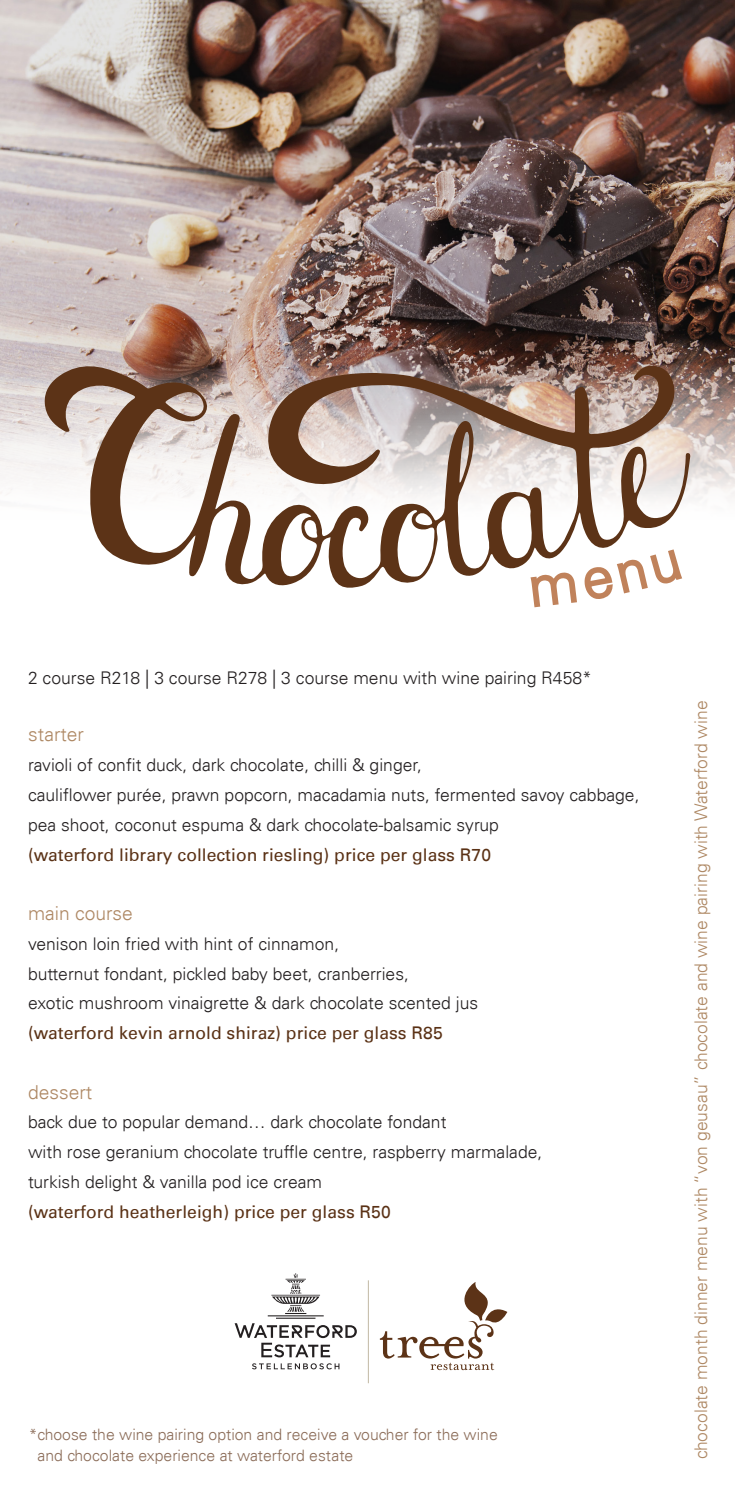
<style>
.page{position:relative;width:735px;height:1489px;background:#fff}
.page>*{position:absolute;margin:0;border:0;box-sizing:border-box;transform-origin:0 0}
.t1{font:300 19.25px "Univers LT";color:#ae8864}
.t2{font:300 17.5px/29.8px "Univers LT";color:#231f20}
.t3{font:17.5px "Univers LT";color:#5a3115}
.t4{font:300 17.5px "Univers LT";color:#ae8864}
.t5{font:300 15.75px "Univers LT";color:#8b6c58}
.s1{font-size:19.07px}
</style>
<div class="page">
<img style="left:0;top:0;width:734px;height:363px">
<svg style="left:0;top:363px;width:734px;height:138px"></svg>
<svg style="left:532px;top:590px;width:98px;height:18px"></svg>
<svg style="left:44px;top:362px;width:646px;height:228px"></svg>
<svg style="left:252px;top:1363px;width:87px;height:6px"></svg>
<svg style="left:234px;top:1273px;width:122px;height:84px"></svg>
<svg style="left:379px;top:1282px;width:128px;height:87px"></svg>
<hr style="left:368px;top:1280px;width:1px;height:102px;background:#c1b8a3">
<p class="t2" style="left:28px;top:662px;width:565px">2 course R218 <span class="s1">|</span> 3 course R278 <span class="s1">|</span> 3 course menu with wine pairing R458*</p>
<p class="t1" style="left:28px;top:723px;width:57px">starter</p>
<p class="t2" style="left:28px;top:750px;width:395px">ravioli of confit duck, dark chocolate, chilli &amp; ginger,</p>
<p class="t2" style="left:28px;top:780px;width:612px">cauliflower purée, prawn popcorn, macadamia nuts, fermented savoy cabbage, pea shoot, coconut espuma &amp; dark chocolate-balsamic syrup</p>
<p class="t3" style="left:28px;top:844px;width:464px">(waterford library collection riesling) price per glass R70</p>
<p class="t1" style="left:28px;top:901px;width:106px">main course</p>
<p class="t2" style="left:28px;top:928px;width:312px">venison loin fried with hint of cinnamon,</p>
<p class="t2" style="left:28px;top:958px;width:382px">butternut fondant, pickled baby beet, cranberries,</p>
<p class="t2" style="left:28px;top:988px;width:451px">exotic mushroom vinaigrette &amp; dark chocolate scented jus</p>
<p class="t3" style="left:28px;top:1022px;width:416px">(waterford kevin arnold shiraz) price per glass R85</p>
<p class="t1" style="left:28px;top:1080px;width:66px">dessert</p>
<p class="t2" style="left:28px;top:1107px;width:420px">back due to popular demand… dark chocolate fondant</p>
<p class="t2" style="left:28px;top:1137px;width:515px">with rose geranium chocolate truffle centre, raspberry marmalade,</p>
<p class="t2" style="left:28px;top:1166px;width:295px">turkish delight &amp; vanilla pod ice cream</p>
<p class="t3" style="left:28px;top:1201px;width:364px">(waterford heatherleigh) price per glass R50</p>
<p class="t5" style="left:29px;top:1424px;width:470px">*choose the wine pairing option and receive a voucher for the wine</p>
<p class="t5" style="left:38px;top:1445px;width:317px">and chocolate experience at waterford estate</p>
<p class="t4" style="left:690px;top:1458px;width:760px;rotate:-90deg">chocolate month dinner menu with “von geusau” chocolate and wine pairing with Waterford wine</p>
</div>
